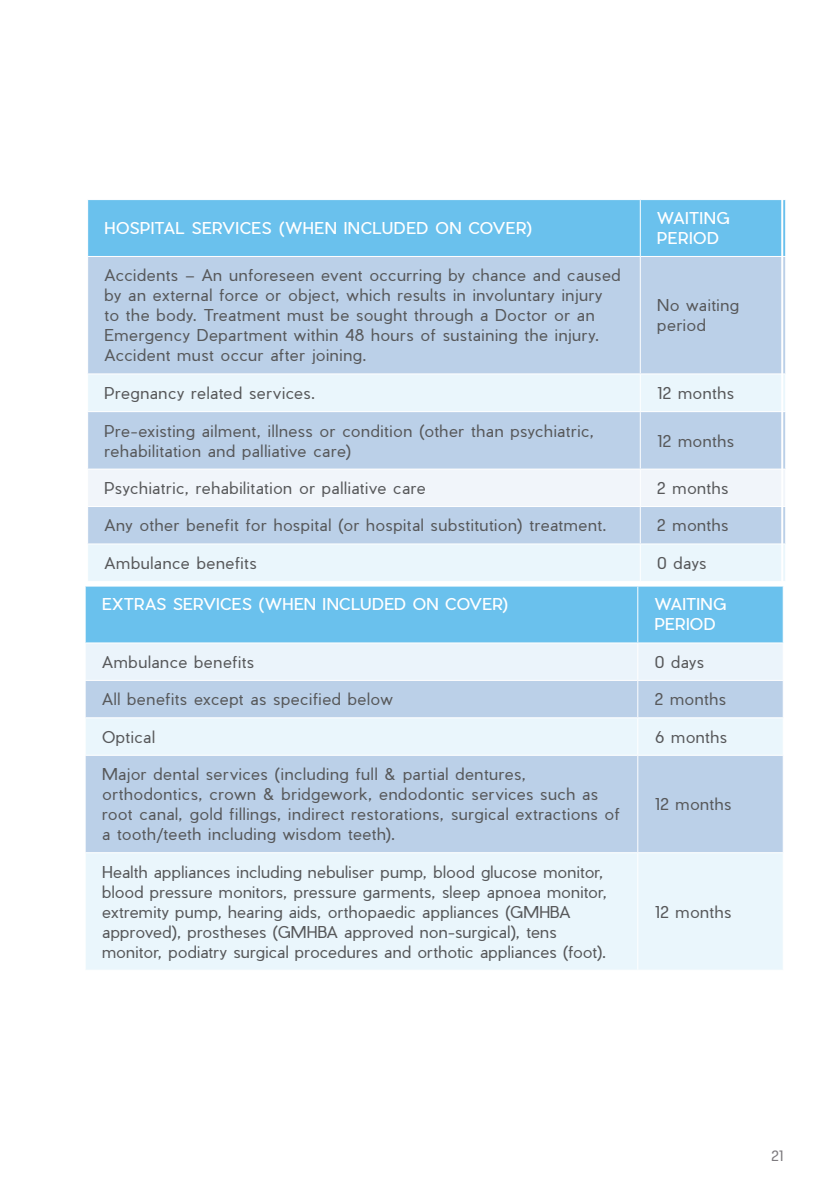
<style>
.page{position:relative;width:840px;height:1191px;background:#fff}
.page>*{position:absolute;margin:0;border:0;box-sizing:border-box;transform-origin:0 0}
.Body_Copy{font:300 16px/20px "Pier Sans";letter-spacing:.035em;color:#57585a}
.Body_Copy_Heading{font:16px/20px "Pier Sans";letter-spacing:.03em;color:#fff}
.Body_Copy-2{font:16px/20px "Pier Sans";letter-spacing:.02em;color:#fff}
.t1{font:300 14px "Pier Sans";color:#7d7a7e}
</style>
<div class="page">
<div style="left:88px;top:200px;width:696px;height:56px;background:#6ac1ed"></div>
<div style="left:88px;top:257px;width:696px;height:116px;background:#bbd0e8"></div>
<svg style="left:88px;top:374px;width:696px;height:207px;background:#d0e1f1"></svg>
<div style="left:88px;top:469px;width:696px;height:37px;background:#f1f5fa"></div>
<hr style="left:639px;top:200px;width:1px;height:56px;background:#fff">
<hr style="left:639px;top:374px;width:1px;height:37px;background:#fff">
<hr style="left:87px;top:411px;width:553px;height:1px;background:#fff">
<hr style="left:640px;top:411px;width:145px;height:1px;background:#fff">
<hr style="left:639px;top:412px;width:1px;height:56px;background:#fff">
<hr style="left:87px;top:468px;width:553px;height:1px;background:#fff">
<hr style="left:640px;top:468px;width:145px;height:1px;background:#fff">
<hr style="left:639px;top:469px;width:1px;height:37px;background:#fff">
<hr style="left:87px;top:506px;width:553px;height:1px;background:#fff">
<hr style="left:640px;top:506px;width:145px;height:1px;background:#fff">
<hr style="left:639px;top:507px;width:1px;height:36px;background:#fff">
<hr style="left:639px;top:544px;width:1px;height:37px;background:#fff">
<hr style="left:87px;top:543px;width:553px;height:1px;background:#fff">
<hr style="left:640px;top:543px;width:145px;height:1px;background:#fff">
<hr style="left:639px;top:257px;width:1px;height:116px;background:#fff">
<svg style="left:86px;top:586px;width:696px;height:94px;background:#9ed5f2"></svg>
<div style="left:86px;top:681px;width:696px;height:36px;background:#bbd0e8"></div>
<svg style="left:86px;top:718px;width:696px;height:251px;background:#d8e7f4"></svg>
<hr style="left:637px;top:586px;width:1px;height:56px;background:#fff">
<hr style="left:85px;top:642px;width:552px;height:1px;background:#fff">
<hr style="left:637px;top:642px;width:146px;height:1px;background:#fff">
<hr style="left:637px;top:643px;width:1px;height:37px;background:#fff">
<hr style="left:637px;top:681px;width:1px;height:36px;background:#fff">
<hr style="left:637px;top:718px;width:1px;height:36px;background:#fff">
<hr style="left:85px;top:754px;width:552px;height:1px;background:#fff">
<hr style="left:637px;top:754px;width:146px;height:1px;background:#fff">
<hr style="left:637px;top:755px;width:1px;height:97px;background:#fff">
<hr style="left:85px;top:852px;width:552px;height:1px;background:#fff">
<hr style="left:637px;top:852px;width:146px;height:1px;background:#fff">
<hr style="left:637px;top:853px;width:1px;height:116px;background:#fff">
<p class="Body_Copy_Heading" style="left:105px;top:218px;width:429px">HOSPITAL SERVICES (WHEN INCLUDED ON COVER)</p>
<p class="Body_Copy_Heading" style="left:657px;top:208px;width:74px">WAITING<br>PERIOD</p>
<p class="Body_Copy" style="left:105px;top:265px;width:517px">Accidents – An unforeseen event occurring by chance and caused by an external force or object, which results in involuntary injury to the body. Treatment must be sought through a Doctor or an Emergency Department within 48 hours of sustaining the injury.<br>Accident must occur after joining.</p>
<p class="Body_Copy" style="left:657px;top:295px;width:83px">No waiting period</p>
<p class="Body_Copy" style="left:105px;top:383px;width:212px">Pregnancy related services.</p>
<p class="Body_Copy" style="left:657px;top:383px;width:78px">12 months</p>
<p class="Body_Copy" style="left:105px;top:420px;width:490px">Pre-existing ailment, illness or condition (other than psychiatric, rehabilitation and palliative care)</p>
<p class="Body_Copy" style="left:657px;top:430px;width:78px">12 months</p>
<p class="Body_Copy" style="left:105px;top:478px;width:322px">Psychiatric, rehabilitation or palliative care</p>
<p class="Body_Copy" style="left:657px;top:478px;width:73px">2 months</p>
<p class="Body_Copy" style="left:105px;top:515px;width:503px">Any other benefit for hospital (or hospital substitution) treatment.</p>
<p class="Body_Copy" style="left:657px;top:515px;width:73px">2 months</p>
<p class="Body_Copy" style="left:105px;top:553px;width:153px">Ambulance benefits</p>
<p class="Body_Copy" style="left:657px;top:553px;width:51px">0 days</p>
<p class="Body_Copy-2" style="left:102px;top:594px;width:407px">EXTRAS SERVICES (WHEN INCLUDED ON COVER)</p>
<p class="Body_Copy-2" style="left:654px;top:594px;width:73px">WAITING<br>PERIOD</p>
<p class="Body_Copy" style="left:102px;top:652px;width:153px">Ambulance benefits</p>
<p class="Body_Copy" style="left:654px;top:652px;width:51px">0 days</p>
<p class="Body_Copy" style="left:102px;top:689px;width:292px">All benefits except as specified below</p>
<p class="Body_Copy" style="left:654px;top:689px;width:73px">2 months</p>
<p class="Body_Copy" style="left:102px;top:727px;width:54px">Optical</p>
<p class="Body_Copy" style="left:654px;top:727px;width:74px">6 months</p>
<p class="Body_Copy" style="left:102px;top:764px;width:519px">Major dental services (including full &amp; partial dentures, orthodontics, crown &amp; bridgework, endodontic services such as root canal, gold fillings, indirect restorations, surgical extractions of a tooth/teeth including wisdom teeth).</p>
<p class="Body_Copy" style="left:654px;top:794px;width:78px">12 months</p>
<p class="Body_Copy" style="left:102px;top:861px;width:506px">Health appliances including nebuliser pump, blood glucose monitor, blood pressure monitors, pressure garments, sleep apnoea monitor, extremity pump, hearing aids, orthopaedic appliances (GMHBA approved), prostheses (GMHBA approved non-surgical), tens monitor, podiatry surgical procedures and orthotic appliances (foot).</p>
<p class="Body_Copy" style="left:654px;top:901px;width:78px">12 months</p>
<p class="t1" style="left:771px;top:1146px;width:13px">21</p>
</div>
